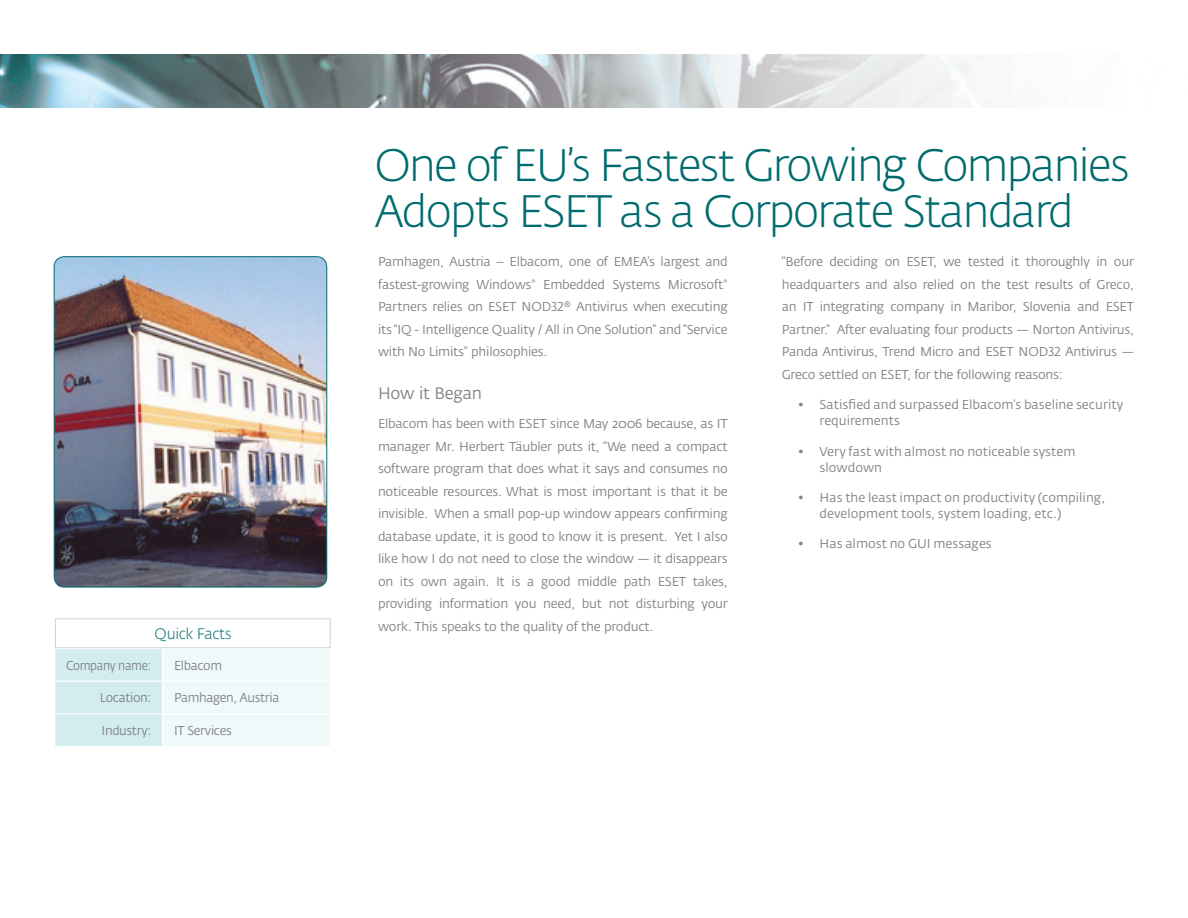
<style>
.page{position:relative;width:1188px;height:918px;background:#fff}
.page>*{position:absolute;margin:0;border:0;box-sizing:border-box;transform-origin:0 0}
.t1{font:300 45px/46.5px "Fedra Sans Alt CE";letter-spacing:-.05em;color:#006b6e}
.t2{font:16.5px "Fedra Sans Alt Pro";letter-spacing:-.02em;color:#808285}
.t3{font:300 15px "Fedra Sans Alt CE";letter-spacing:-.03em;color:#006b6e}
.t4{font:12.75px/22.5px "Fedra Sans Alt Pro";letter-spacing:-.02em;color:#808285;text-align:justify}
.t5{font:12.75px/16.5px "Fedra Sans Alt Pro";color:#808285}
.t6{font:12.75px "Fedra Sans Alt Pro";letter-spacing:-.02em;color:#808285;scale:.9 1}
</style>
<div class="page">
<img style="left:0;top:54px;width:989px;height:54px">
<img style="left:54px;top:257px;width:273px;height:330px">
<div style="left:54px;top:257px;width:273px;height:330px;border:1px solid #006b6e;border-radius:10px"></div>
<svg style="left:55px;top:649px;width:275px;height:97px"></svg>
<hr style="left:162px;top:649px;width:1px;height:32px;background:#fff">
<hr style="left:54px;top:681px;width:109px;height:1px;background:#fff">
<hr style="left:163px;top:681px;width:168px;height:1px;background:#fff">
<hr style="left:162px;top:682px;width:1px;height:31px;background:#fff">
<hr style="left:54px;top:713px;width:109px;height:2px;background:#fff">
<hr style="left:163px;top:713px;width:168px;height:2px;background:#fff">
<hr style="left:162px;top:715px;width:1px;height:31px;background:#fff">
<div style="left:55px;top:619px;width:276px;height:29px;border:1px solid #d1d2d4"></div>
<p class="t3" style="left:155px;top:625px;width:79px">Quick Facts</p>
<p class="t6" style="left:66px;top:657px;width:96px">Company name:</p>
<p class="t4" style="left:174px;top:654px;width:50px">Elbacom</p>
<p class="t4" style="left:100px;top:687px;width:53px">Location:</p>
<p class="t4" style="left:174px;top:687px;width:107px">Pamhagen, Austria</p>
<p class="t4" style="left:102px;top:720px;width:51px">Industry:</p>
<p class="t4" style="left:174px;top:720px;width:59px">IT Services</p>
<h1 class="t1" style="left:374px;top:143px;width:757px">One of EU’s Fastest Growing Companies<br>Adopts ESET as a Corporate Standard</h1>
<p class="t4" style="left:378px;top:251px;width:351px">Pamhagen, Austria – Elbacom, one of EMEA’s largest and fastest-growing Windows<sup>®</sup> Embedded Systems Microsoft<sup>® </sup>Partners relies on ESET NOD32® Antivirus when executing its “IQ - Intelligence Quality / All in One Solution” and “Service with No Limits” philosophies.</p>
<p class="t2" style="left:378px;top:383px;width:106px">How it Began</p>
<p class="t4" style="left:378px;top:413px;width:351px">Elbacom has been with ESET since May 2006 because, as IT manager Mr. Herbert Täubler puts it, “We need a compact software program that does what it says and consumes no noticeable resources. What is most important is that it be invisible. When a small pop-up window appears confirming database update, it is good to know it is present. Yet I also like how I do not need to close the window — it disappears on its own again. It is a good middle path ESET takes, providing information you need, but not disturbing your work. This speaks to the quality of the product.</p>
<p class="t4" style="left:782px;top:251px;width:354px">“Before deciding on ESET, we tested it thoroughly in our headquarters and also relied on the test results of Greco, an IT integrating company in Maribor, Slovenia and ESET Partner.” After evaluating four products — Norton Antivirus, Panda Antivirus, Trend Micro and ESET NOD32 Antivirus — Greco settled on ESET, for the following reasons:</p>
<p class="t5" style="left:820px;top:396px;width:305px;text-indent:-22px">• Satisfied and surpassed Elbacom’s baseline security requirements</p>
<p class="t5" style="left:820px;top:443px;width:258px;text-indent:-22px">• Very fast with almost no noticeable system slowdown</p>
<p class="t5" style="left:820px;top:489px;width:287px;text-indent:-22px">• Has the least impact on productivity (compiling, development tools, system loading, etc.)</p>
<p class="t5" style="left:798px;top:536px;width:195px">• Has almost no GUI messages</p>
</div>
